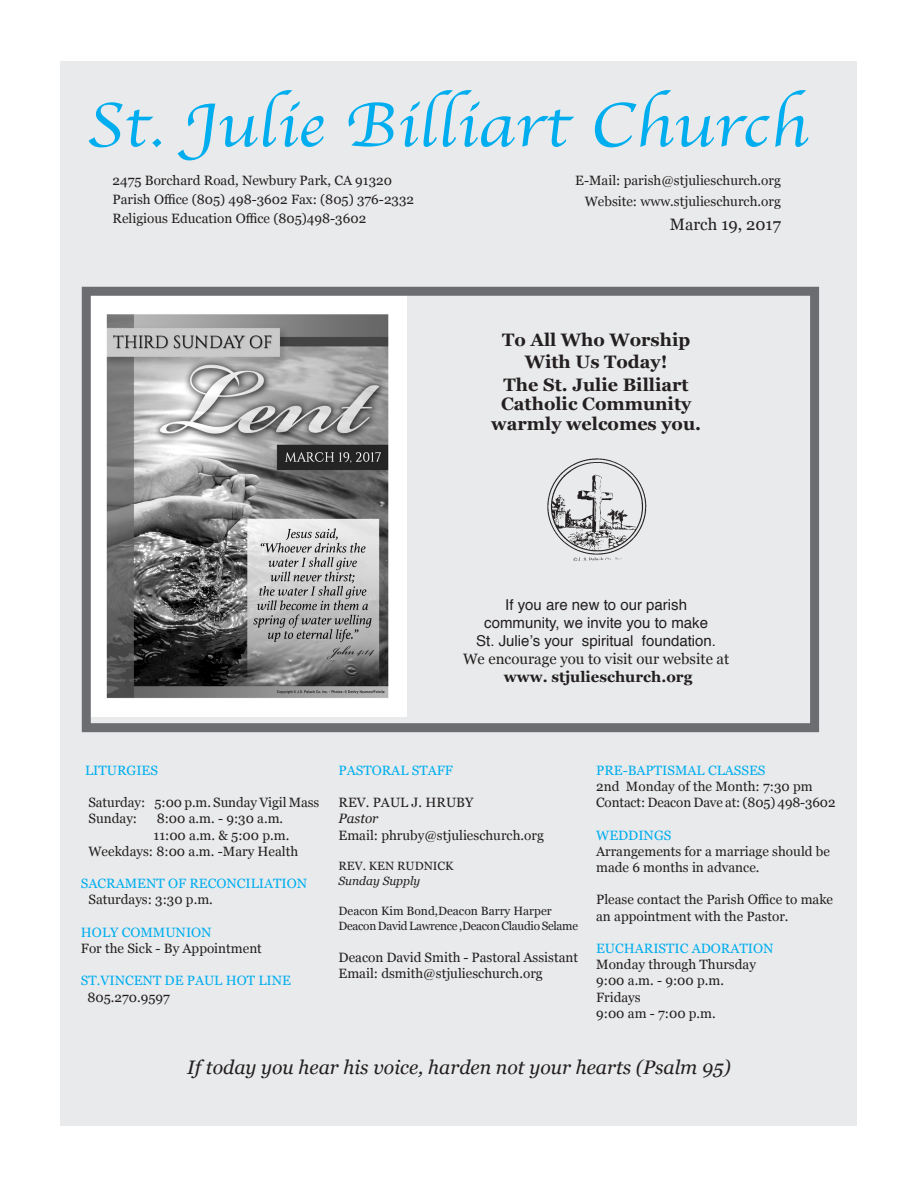
<style>
.page{position:relative;width:918px;height:1188px;background:#fff}
.page>*{position:absolute;margin:0;border:0;box-sizing:border-box;transform-origin:0 0}
.t1{font:64.8px "Apple Chancery";color:#00aeef;scale:1.11 1}
.t2{font:italic 19.5px "Georgia";color:#231f20}
.t3{font:700 18px/22.5px "Georgia";color:#231f20;text-align:center}
.t4{font:16.5px "Georgia";color:#231f20}
.t5{font:15px/18px "Helvetica";color:#231f20;text-align:center}
.t6{font:15px "Georgia";color:#231f20}
.t7{font:700 15px "Georgia";color:#231f20}
.t8{font:13.5px/16.2px "Georgia";color:#231f20}
.t9{font:13.5px "Georgia";color:#00aeef}
.t10{font:italic 13.5px "Georgia";color:#231f20}
.t11{font:12px/14.4px "Georgia";letter-spacing:-.02em;color:#231f20}
.t12{font:12px "Georgia";color:#231f20}
.t13{font:italic 12px "Georgia";color:#231f20}
</style>
<div class="page">
<div style="left:60px;top:62px;width:796px;height:1064px;background:#e9eaeb"></div>
<img style="left:92px;top:297px;width:314px;height:419px">
<div style="left:82px;top:287px;width:737px;height:445px;border:9px solid #6c6d70"></div>
<img style="left:547px;top:458px;width:100px;height:103px">
<h1 class="t1" style="left:86px;top:74px;width:652px">St. Julie Billiart Church</h1>
<p class="t8" style="left:113px;top:171px;width:303px;line-height:19.2px">2475 Borchard Road, Newbury Park, CA 91320<br>Parish Office (805) 498-3602 Fax: (805) 376-2332<br>Religious Education Office (805)498-3602</p>
<p class="t8" style="left:575px;top:170px;width:207px;line-height:20.7px;text-align:right">E-Mail: parish@stjulieschurch.org<br>Website: www.stjulieschurch.org</p>
<p class="t4" style="left:670px;top:215px;width:113px">March 19, 2017</p>
<h3 class="t3" style="left:502px;top:328px;width:190px">To All Who Worship<br>With Us Today!<br>The St. Julie Billiart</h3>
<h3 class="t3" style="left:491px;top:394px;width:211px;line-height:19.5px">Catholic Community warmly welcomes you.</h3>
<p class="t5" style="left:476px;top:597px;width:241px">If you are new to our parish community, we invite you to make<br>St. Julie’s your spiritual foundation.</p>
<p class="t6" style="left:463px;top:650px;width:268px">We encourage you to visit our website at</p>
<p class="t7" style="left:504px;top:668px;width:190px">www. stjulieschurch.org</p>
<p class="t9" style="left:339px;top:762px;width:116px">PASTORAL STAFF</p>
<p class="t8" style="left:339px;top:794px;width:136px">REV. PAUL J. HRUBY</p>
<p class="t10" style="left:339px;top:811px;width:41px">Pastor</p>
<p class="t8" style="left:339px;top:827px;width:207px">Email: phruby@stjulieschurch.org</p>
<p class="t12" style="left:339px;top:859px;width:117px">REV. KEN RUDNICK</p>
<p class="t13" style="left:339px;top:874px;width:83px">Sunday Supply</p>
<p class="t11" style="left:339px;top:904px;width:241px">Deacon Kim Bond,Deacon Barry Harper<br>Deacon David Lawrence ,Deacon Claudio Selame</p>
<p class="t8" style="left:339px;top:949px;width:241px">Deacon David Smith - Pastoral Assistant<br>Email: dsmith@stjulieschurch.org</p>
<p class="t9" style="left:596px;top:762px;width:171px">PRE-BAPTISMAL CLASSES</p>
<p class="t8" style="left:596px;top:778px;width:241px">2nd Monday of the Month: 7:30 pm<br>Contact: Deacon Dave at: (805) 498-3602</p>
<p class="t9" style="left:596px;top:827px;width:77px">WEDDINGS</p>
<p class="t8" style="left:596px;top:843px;width:235px">Arrangements for a marriage should be made 6 months in advance.</p>
<p class="t8" style="left:596px;top:892px;width:238px">Please contact the Parish Office to make an appointment with the Pastor.</p>
<p class="t9" style="left:596px;top:941px;width:179px">EUCHARISTIC ADORATION</p>
<p class="t8" style="left:596px;top:956px;width:161px">Monday through Thursday<br>9:00 a.m. - 9:00 p.m.<br>Fridays<br>9:00 am - 7:00 p.m.</p>
<h2 class="t2" style="left:187px;top:1056px;width:545px">If today you hear his voice, harden not your hearts (Psalm 95)</h2>
<p class="t9" style="left:85px;top:762px;width:74px">LITURGIES</p>
<p class="t8" style="left:88px;top:794px;width:232px">Saturday: 5:00 p.m. Sunday Vigil Mass<br>Sunday:</p>
<p class="t8" style="left:157px;top:811px;width:128px">8:00 a.m. - 9:30 a.m.</p>
<p class="t8" style="left:154px;top:827px;width:137px">11:00 a.m. &amp; 5:00 p.m.</p>
<p class="t8" style="left:88px;top:843px;width:211px">Weekdays: 8:00 a.m. -Mary Health</p>
<p class="t9" style="left:81px;top:876px;width:228px">SACRAMENT OF RECONCILIATION</p>
<p class="t8" style="left:88px;top:892px;width:126px">Saturdays: 3:30 p.m.</p>
<p class="t9" style="left:81px;top:924px;width:132px">HOLY COMMUNION</p>
<p class="t8" style="left:81px;top:940px;width:183px">For the Sick - By Appointment</p>
<p class="t9" style="left:81px;top:973px;width:211px">ST.VINCENT DE PAUL HOT LINE</p>
<p class="t8" style="left:87px;top:989px;width:84px">805.270.9597</p>
</div>
